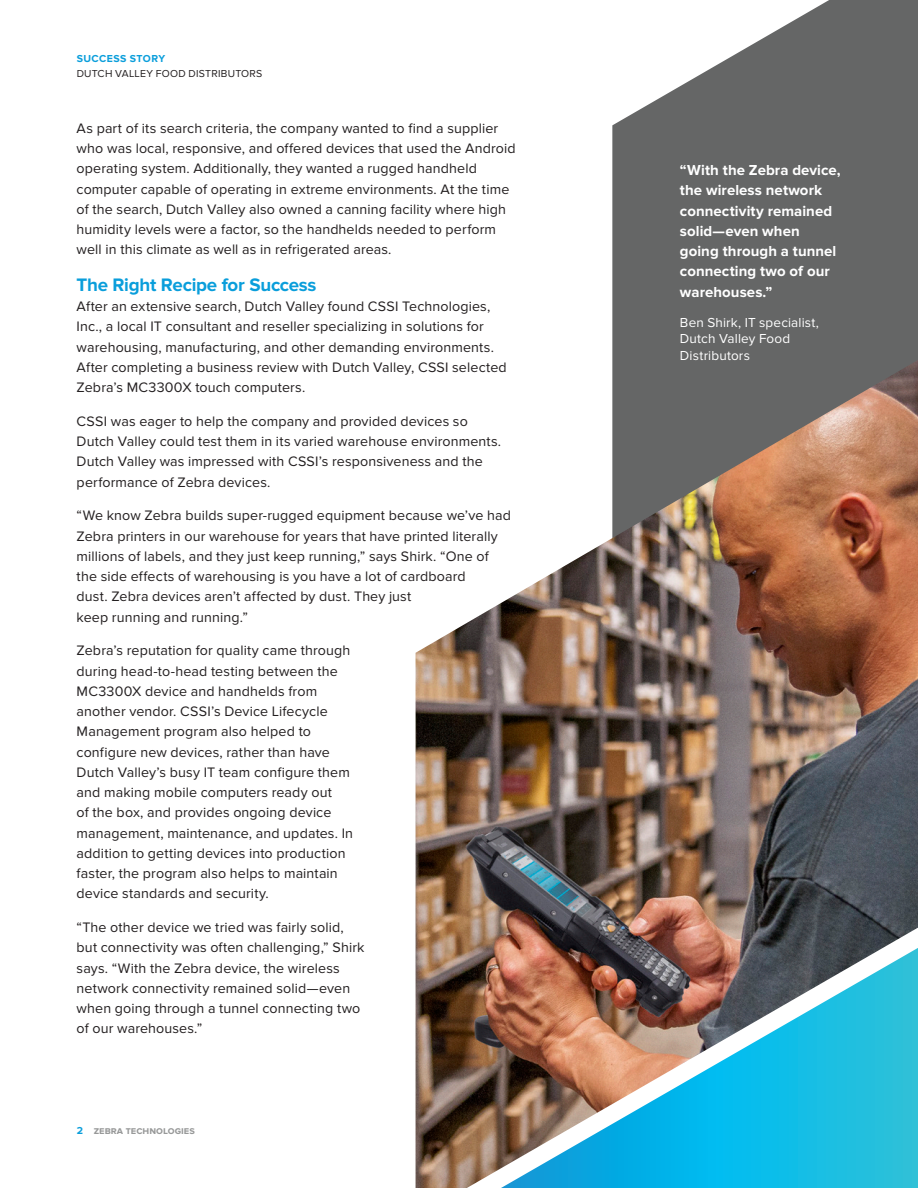
<style>
.page{position:relative;width:918px;height:1188px;background:#fff}
.page>*{position:absolute;margin:0;border:0;box-sizing:border-box;transform-origin:0 0}
.t1{font:700 18.75px "Proxima Nova";letter-spacing:-.015em;color:#0a9edb}
.t2{font:700 15px/20.2px "Proxima Nova";letter-spacing:.005em;color:#fff}
.t3{font:14.25px/20.2px "Proxima Nova";letter-spacing:.01em;color:#231f20}
.t4{font:13.5px/16.5px "Proxima Nova";letter-spacing:.015em;color:#fff}
.t5{font:10.5px "Proxima Nova";letter-spacing:.025em;color:#231f20}
.t6{font:700 10.5px "Proxima Nova";color:#989999}
.t7{font:700 10.5px "Proxima Nova";letter-spacing:.045em;color:#0a9edb}
.s1{color:#0a9edb}
</style>
<div class="page">
<svg style="left:612px;top:0;width:306px;height:360px;background:#797a7a"></svg>
<img style="left:416px;top:360px;width:502px;height:828px">
<p class="t7" style="left:77px;top:53px;width:90px">SUCCESS STORY</p>
<p class="t5" style="left:77px;top:67px;width:187px">DUTCH VALLEY FOOD DISTRIBUTORS</p>
<p class="t3" style="left:77px;top:118px;width:441px">As part of its search criteria, the company wanted to find a supplier who was local, responsive, and offered devices that used the Android operating system. Additionally, they wanted a rugged handheld computer capable of operating in extreme environments. At the time of the search, Dutch Valley also owned a canning facility where high humidity levels were a factor, so the handhelds needed to perform well in this climate as well as in refrigerated areas.</p>
<h1 class="t1" style="left:77px;top:274px;width:241px">The Right Recipe for Success</h1>
<p class="t3" style="left:77px;top:297px;width:432px">After an extensive search, Dutch Valley found CSSI Technologies, Inc., a local IT consultant and reseller specializing in solutions for warehousing, manufacturing, and other demanding environments.<br>After completing a business review with Dutch Valley, CSSI selected Zebra’s MC3300X touch computers.</p>
<p class="t3" style="left:77px;top:412px;width:426px">CSSI was eager to help the company and provided devices so Dutch Valley could test them in its varied warehouse environments.<br>Dutch Valley was impressed with CSSI’s responsiveness and the performance of Zebra devices.</p>
<p class="t3" style="left:77px;top:506px;width:436px">“We know Zebra builds super-rugged equipment because we’ve had Zebra printers in our warehouse for years that have printed literally millions of labels, and they just keep running,” says Shirk. “One of the side effects of warehousing is you have a lot of cardboard<br>dust. Zebra devices aren’t affected by dust. They just<br>keep running and running.”</p>
<p class="t3" style="left:77px;top:641px;width:278px">Zebra’s reputation for quality came through during head-to-head testing between the MC3300X device and handhelds from another vendor. CSSI’s Device Lifecycle Management program also helped to configure new devices, rather than have Dutch Valley’s busy IT team configure them and making mobile computers ready out<br>of the box, and provides ongoing device management, maintenance, and updates. In addition to getting devices into production faster, the program also helps to maintain device standards and security.</p>
<p class="t3" style="left:77px;top:918px;width:289px">“The other device we tried was fairly solid, but connectivity was often challenging,” Shirk says. “With the Zebra device, the wireless network connectivity remained solid—even when going through a tunnel connecting two of our warehouses.”</p>
<p class="t6" style="left:77px;top:1124px;width:120px"><span class="s1">2</span> zebra technologies</p>
<p class="t2" style="left:680px;top:160px;width:162px">“With the Zebra device, the wireless network connectivity remained solid—even when going through a tunnel connecting two of our warehouses.”</p>
<p class="t4" style="left:680px;top:314px;width:141px">Ben Shirk, IT specialist,<br>Dutch Valley Food<br>Distributors</p>
</div>
